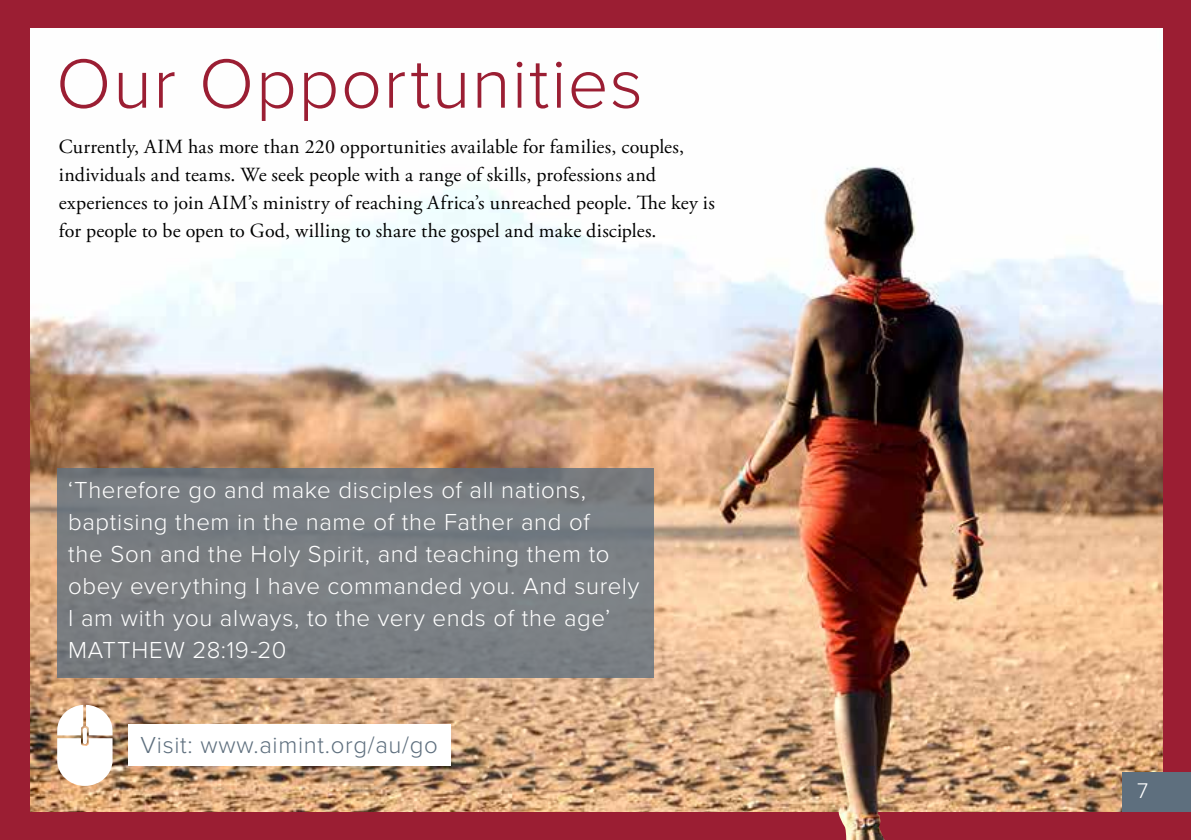
<style>
.page{position:relative;width:1191px;height:840px;background:#fff}
.page>*{position:absolute;margin:0;border:0;box-sizing:border-box;transform-origin:0 0}
.t1{font:300 72px "Proxima Nova";letter-spacing:.02em;color:#9b1e33}
.t2{font:300 24px/32px "Proxima Nova";letter-spacing:.025em;color:#fff}
.t3{font:300 24px "Proxima Nova";letter-spacing:.03em;color:#5e6f7e}
.t4{font:300 22px "Proxima Nova";color:#fff}
.t5{font:20px/28px "Adobe Garamond Pro";letter-spacing:.01em;color:#000}
</style>
<div class="page">
<div style="left:0;top:0;width:1191px;height:839px;background:#9b1e33"></div>
<img style="left:31px;top:28px;width:1131px;height:783px">
<div style="left:1123px;top:771px;width:68px;height:40px;background:#5e6f7e"></div>
<div style="left:57px;top:467px;width:596px;height:210px;background:#7a7e83"></div>
<div style="left:128px;top:724px;width:322px;height:41px;background:#fff"></div>
<svg style="left:57px;top:704px;width:56px;height:81px;background:#f2e8df"></svg>
<svg style="left:83px;top:727px;width:4px;height:16px"></svg>
<img style="left:838px;top:764px;width:46px;height:75px">
<h1 class="t1" style="left:56px;top:42px;width:588px">Our Opportunities</h1>
<p class="t5" style="left:59px;top:133px;width:657px">Currently, AIM has more than 220 opportunities available for families, couples, individuals and teams. We seek people with a range of skills, professions and experiences to join AIM’s ministry of reaching Africa’s unreached people. The key is for people to be open to God, willing to share the gospel and make disciples.</p>
<p class="t2" style="left:68px;top:474px;width:573px">‘Therefore go and make disciples of all nations, baptising them in the name of the Father and of<br>the Son and the Holy Spirit, and teaching them to obey everything I have commanded you. And surely I am with you always, to the very ends of the age’ MATTHEW 28:19-20</p>
<p class="t3" style="left:141px;top:730px;width:299px">Visit: www.aimint.org/au/go</p>
<p class="t4" style="left:1137px;top:778px;width:13px">7</p>
</div>
